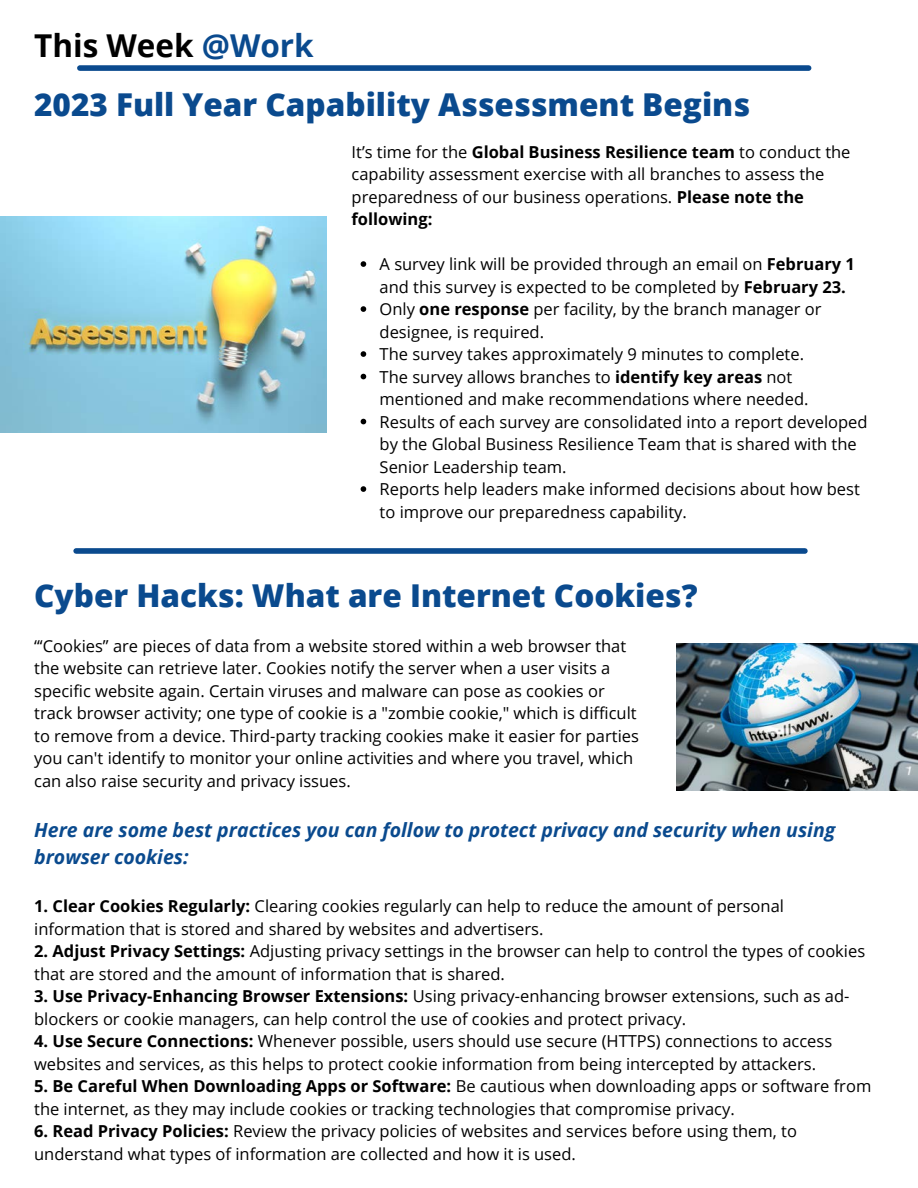
<style>
.page{position:relative;width:918px;height:1188px;background:#fff}
.page>*{position:absolute;margin:0;border:0;box-sizing:border-box;transform-origin:0 0}
.t1{font:800 31.5px "Open Sans";color:#0a4a8e}
.t2{font:700 31.5px "Open Sans";color:#000}
.t3{font:italic 700 19.5px/27px "Open Sans";color:#0a4a8e}
.t4{font:16.5px/22.5px "Open Sans";color:#000}
.s1{color:#0a4a8e}
.s2{font-weight:700}
</style>
<div class="page">
<div style="left:80px;top:65px;width:729px;height:6px;background:#0a4a8e"></div>
<div style="left:76px;top:548px;width:729px;height:6px;background:#0a4a8e"></div>
<img style="left:677px;top:643px;width:241px;height:148px">
<img style="left:0;top:216px;width:326px;height:216px">
<svg style="left:361px;top:261px;width:5px;height:6px"></svg>
<svg style="left:361px;top:306px;width:5px;height:6px"></svg>
<svg style="left:361px;top:351px;width:5px;height:6px"></svg>
<svg style="left:361px;top:374px;width:5px;height:5px"></svg>
<svg style="left:361px;top:419px;width:5px;height:5px"></svg>
<svg style="left:361px;top:486px;width:5px;height:6px"></svg>
<p class="t2" style="left:34px;top:24px;width:281px">This Week <span class="s1">@Work</span></p>
<p class="t1" style="left:34px;top:82px;width:717px">2023 Full Year Capability Assessment Begins</p>
<h2 class="t4" style="left:352px;top:140px;width:500px">It’s time for the <span class="s2">Global Business Resilience team</span> to conduct the capability assessment exercise with all branches to assess the preparedness of our business operations. <span class="s2">Please note the following:</span></h2>
<p class="t4" style="left:380px;top:253px;width:477px">A survey link will be provided through an email on <span class="s2">February 1 </span>and this survey is expected to be completed by <span class="s2">February 23.</span></p>
<p class="t4" style="left:380px;top:298px;width:443px">Only <span class="s2">one response</span> per facility, by the branch manager or designee, is required.</p>
<p class="t4" style="left:380px;top:343px;width:426px">The survey takes approximately 9 minutes to complete.</p>
<p class="t4" style="left:380px;top:365px;width:430px">The survey allows branches to <span class="s2">identify key areas</span> not mentioned and make recommendations where needed.</p>
<p class="t4" style="left:380px;top:410px;width:489px">Results of each survey are consolidated into a report developed by the Global Business Resilience Team that is shared with the<br>Senior Leadership team.</p>
<p class="t4" style="left:380px;top:478px;width:482px">Reports help leaders make informed decisions about how best to improve our preparedness capability.</p>
<p class="t1" style="left:34px;top:573px;width:665px">Cyber Hacks: What are Internet Cookies?</p>
<p class="t4" style="left:34px;top:634px;width:606px">“‘Cookies” are pieces of data from a website stored within a web browser that the website can retrieve later. Cookies notify the server when a user visits a specific website again. Certain viruses and malware can pose as cookies or track browser activity; one type of cookie is a "zombie cookie," which is difficult to remove from a device. Third-party tracking cookies make it easier for parties you can't identify to monitor your online activities and where you travel, which can also raise security and privacy issues.</p>
<p class="t3" style="left:34px;top:816px;width:803px">Here are some best practices you can follow to protect privacy and security when using browser cookies:</p>
<p class="t4" style="left:34px;top:895px;width:751px"><span class="s2">1. Clear Cookies Regularly:</span> Clearing cookies regularly can help to reduce the amount of personal information that is stored and shared by websites and advertisers.</p>
<p class="t4" style="left:34px;top:940px;width:833px"><span class="s2">2. Adjust Privacy Settings:</span> Adjusting privacy settings in the browser can help to control the types of cookies that are stored and the amount of information that is shared.</p>
<p class="t4" style="left:34px;top:985px;width:817px"><span class="s2">3. Use Privacy-Enhancing Browser Extensions:</span> Using privacy-enhancing browser extensions, such as ad&shy;blockers or cookie managers, can help control the use of cookies and protect privacy.</p>
<h1 class="t4" style="left:34px;top:1030px;width:800px"><span class="s2">4. Use Secure Connections:</span> Whenever possible, users should use secure (HTTPS) connections to access websites and services, as this helps to protect cookie information from being intercepted by attackers.</h1>
<p class="t4" style="left:34px;top:1075px;width:839px"><span class="s2">5. Be Careful When Downloading Apps or Software:</span> Be cautious when downloading apps or software from the internet, as they may include cookies or tracking technologies that compromise privacy.</p>
<p class="t4" style="left:34px;top:1120px;width:764px"><span class="s2">6. Read Privacy Policies:</span> Review the privacy policies of websites and services before using them, to understand what types of information are collected and how it is used.</p>
</div>
